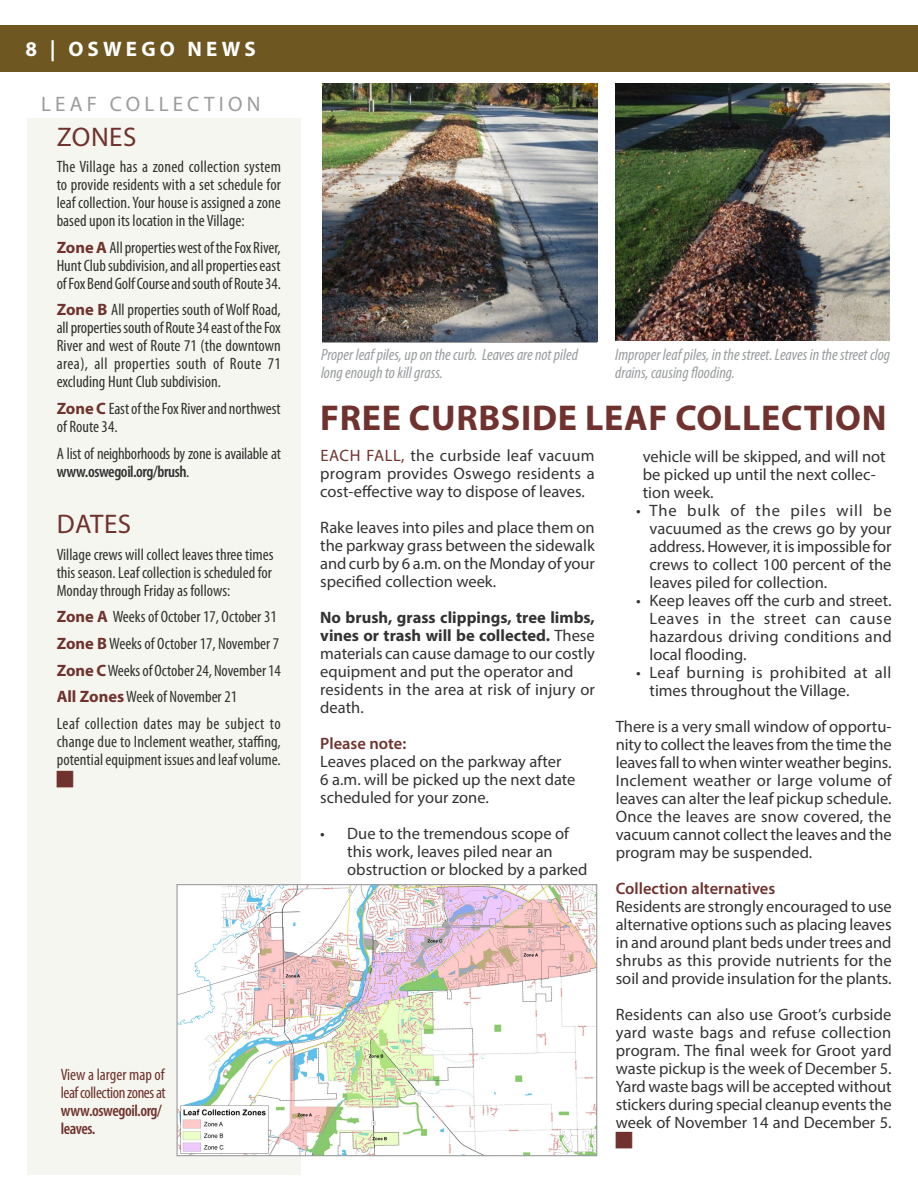
<style>
.page{position:relative;width:918px;height:1188px;background:#fff}
.page>*{position:absolute;margin:0;border:0;box-sizing:border-box;transform-origin:0 0}
.t1{font:700 36px "Myriad Pro";letter-spacing:.02em;color:#70322e}
.Small_subheadings{font:27px "Myriad Pro";letter-spacing:.02em;color:#70322e}
.Header_master_page_T{font:21px "Myriad Pro";letter-spacing:.2em;color:#9a9c9e}
.Header_master_page{font:700 21px "Myriad Pro";letter-spacing:.2em;color:#fff}
.Body_no_spacing_but{font:16.5px/18px "Myriad Pro";color:#323332;text-align:justify}
.Body{font:condensed 16.5px/18px "Myriad Pro";color:#323332;text-align:justify}
.Caption_italic_gray{font:italic condensed 16.5px/18px "Myriad Pro";color:#9a9c9e}
.Small_subheadings-2{font:condensed 16.5px/18px "Myriad Pro";color:#323332;text-align:justify}
.Caption_italic_gray-2{font:condensed 16.5px/18px "Myriad Pro";letter-spacing:-.025em;color:#70322e}
.Body_no_spacing_but-2{font:600 16.5px "Myriad Pro";color:#70322e}
.s1{font-weight:700;font-stretch:normal;color:#70322e}
.s2{font-weight:600}
.s3{color:#70322e}
.s4{font-weight:700}
</style>
<div class="page">
<div style="left:28px;top:118px;width:273px;height:1057px;background:#f5f6ef"></div>
<img style="left:179px;top:886px;width:416px;height:268px">
<div style="left:177px;top:884px;width:420px;height:272px;border:1px solid #9a9c9e"></div>
<img style="left:323px;top:84px;width:274px;height:258px">
<div style="left:0;top:26px;width:917px;height:46px;background:#6e5721"></div>
<div style="left:908px;top:26px;width:10px;height:46px;background:#6e5721"></div>
<img style="left:615px;top:83px;width:275px;height:258px">
<p class="Header_master_page" style="left:25px;top:36px;width:232px">8 | OSWEGO NEWS</p>
<p class="Header_master_page_T" style="left:41px;top:91px;width:221px">LEAF COLLECTION</p>
<p class="Small_subheadings" style="left:57px;top:120px;width:81px">ZONES</p>
<p class="Body" style="left:57px;top:158px;width:226px">The Village has a zoned collection system to provide residents with a set schedule for leaf collection. Your house is assigned a zone based upon its location in the Village:</p>
<p class="Body" style="left:57px;top:238px;width:226px"><span class="s1">Zone A</span> All properties west of the Fox River, Hunt Club subdivision, and all properties east of Fox Bend Golf Course and south of Route 34.</p>
<p class="Body" style="left:57px;top:301px;width:226px"><span class="s1">Zone B</span> All properties south of Wolf Road, all properties south of Route 34 east of the Fox River and west of Route 71 (the downtown area), all properties south of Route 71 excluding Hunt Club subdivision.</p>
<p class="Body" style="left:57px;top:399px;width:226px"><span class="s1">Zone C</span> East of the Fox River and northwest of Route 34.</p>
<p class="Body" style="left:57px;top:444px;width:226px">A list of neighborhoods by zone is available at <span class="s2">www.oswegoil.org/brush</span>.</p>
<p class="Small_subheadings" style="left:57px;top:507px;width:76px">DATES</p>
<p class="Small_subheadings-2" style="left:57px;top:545px;width:218px">Village crews will collect leaves three times this season. Leaf collection is scheduled for Monday through Friday as follows:</p>
<p class="Body" style="left:57px;top:608px;width:222px"><span class="s1">Zone A</span> Weeks of October 17, October 31</p>
<p class="Body" style="left:57px;top:634px;width:224px"><span class="s1">Zone B</span> Weeks of October 17, November 7</p>
<p class="Body" style="left:57px;top:661px;width:226px"><span class="s1">Zone C</span> Weeks of October 24, November 14</p>
<p class="Body" style="left:57px;top:688px;width:182px"><span class="s1">All Zones</span> Week of November 21</p>
<p class="Body" style="left:57px;top:714px;width:226px">Leaf collection dates may be subject to change due to Inclement weather, staffing, potential equipment issues and leaf volume.</p>
<p class="Caption_italic_gray-2" style="left:61px;top:1065px;width:106px">View a larger map of leaf collection zones at <span class="s2">www.oswegoil.org/ leaves.</span></p>
<p class="Caption_italic_gray" style="left:321px;top:345px;width:259px">Proper leaf piles, up on the curb. Leaves are not piled long enough to kill grass.</p>
<p class="Caption_italic_gray" style="left:615px;top:345px;width:276px">Improper leaf piles, in the street. Leaves in the street clog drains, causing flooding.</p>
<p class="t1" style="left:320px;top:395px;width:568px">FREE CURBSIDE LEAF COLLECTION</p>
<p class="Body_no_spacing_but" style="left:320px;top:446px;width:276px"><span class="s3">EACH FALL,</span> the curbside leaf vacuum program provides Oswego residents a cost-effective way to dispose of leaves.</p>
<p class="Body_no_spacing_but" style="left:320px;top:518px;width:276px">Rake leaves into piles and place them on the parkway grass between the sidewalk and curb by 6 a.m. on the Monday of your specified collection week.</p>
<p class="Body_no_spacing_but" style="left:320px;top:608px;width:276px"><span class="s4">No brush, grass clippings, tree limbs, vines or trash will be collected.</span> These materials can cause damage to our costly equipment and put the operator and</p>
<p class="Body_no_spacing_but" style="left:320px;top:680px;width:276px">residents in the area at risk of injury or death.</p>
<p class="Body_no_spacing_but-2" style="left:320px;top:733px;width:87px">Please note:</p>
<p class="Body_no_spacing_but" style="left:320px;top:752px;width:243px">Leaves placed on the parkway after</p>
<p class="Body_no_spacing_but" style="left:320px;top:770px;width:257px">6 a.m. will be picked up the next date scheduled for your zone.</p>
<p class="Body_no_spacing_but" style="left:347px;top:824px;width:242px;text-align:left;text-indent:-27px">• Due to the tremendous scope of this work, leaves piled near an obstruction or blocked by a parked</p>
<p class="Body_no_spacing_but" style="left:643px;top:447px;width:244px;text-align:left">vehicle will be skipped, and will not be picked up until the next collec&shy;tion week.</p>
<p class="Body_no_spacing_but" style="left:650px;top:501px;width:244px;text-indent:-14px">• The bulk of the piles will be vacuumed as the crews go by your address. However, it is impossible for crews to collect 100 percent of the leaves piled for collection.</p>
<p class="Body_no_spacing_but" style="left:650px;top:591px;width:244px;text-indent:-14px">• Keep leaves off the curb and street.<br>Leaves in the street can cause hazardous driving conditions and local flooding.</p>
<p class="Body_no_spacing_but" style="left:650px;top:663px;width:243px;text-indent:-14px">• Leaf burning is prohibited at all times throughout the Village.</p>
<p class="Body_no_spacing_but" style="left:616px;top:717px;width:277px">There is a very small window of opportu&shy;nity to collect the leaves from the time the leaves fall to when winter weather begins.<br>Inclement weather or large volume of leaves can alter the leaf pickup schedule.<br>Once the leaves are snow covered, the vacuum cannot collect the leaves and the program may be suspended.</p>
<p class="Body_no_spacing_but-2" style="left:616px;top:878px;width:161px">Collection alternatives</p>
<p class="Body_no_spacing_but" style="left:616px;top:897px;width:277px">Residents are strongly encouraged to use alternative options such as placing leaves in and around plant beds under trees and shrubs as this provide nutrients for the soil and provide insulation for the plants.</p>
<p class="Body_no_spacing_but" style="left:616px;top:1005px;width:277px">Residents can also use Groot’s curbside yard waste bags and refuse collection program. The final week for Groot yard waste pickup is the week of December 5.<br>Yard waste bags will be accepted without stickers during special cleanup events the week of November 14 and December 5.</p>
</div>
